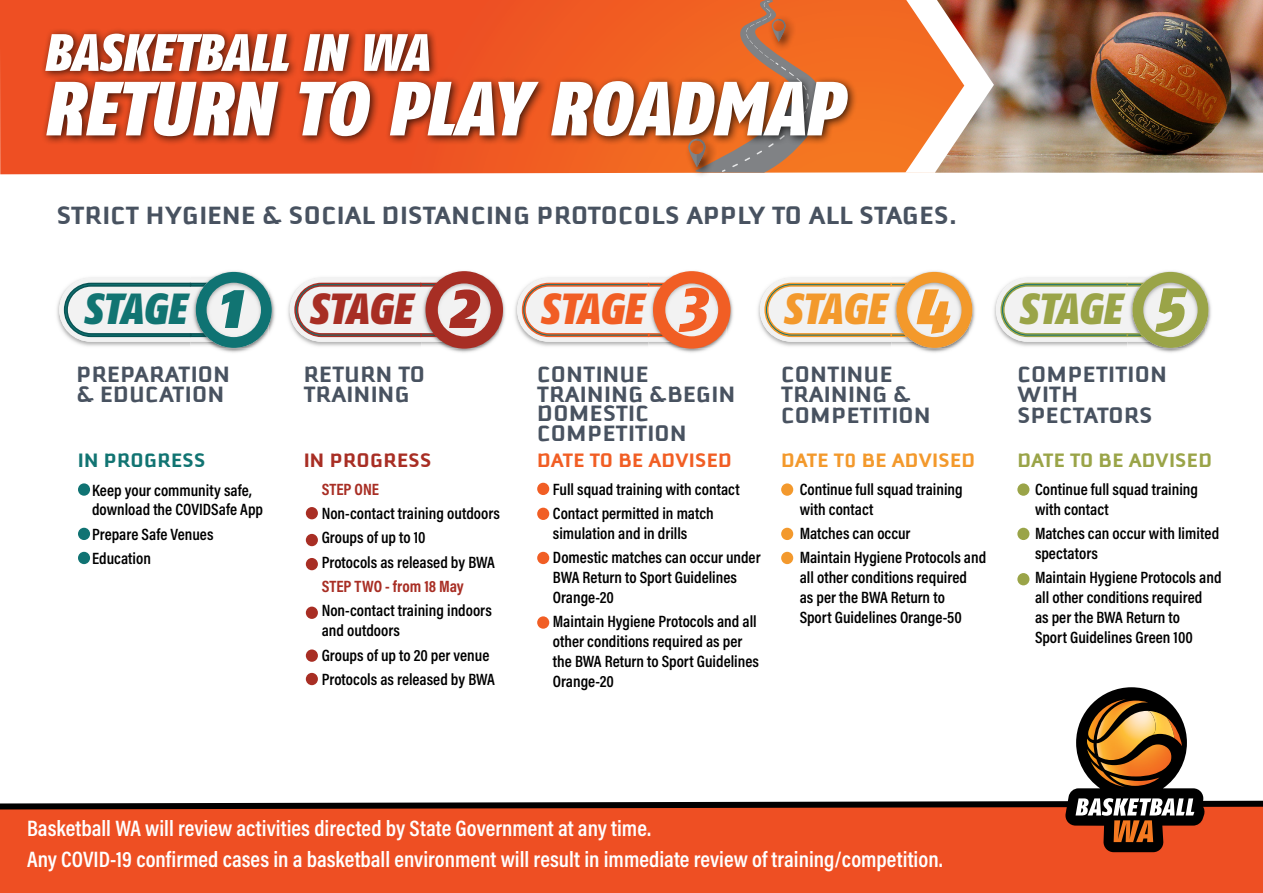
<style>
.page{position:relative;width:1263px;height:893px;background:#fff}
.page>*{position:absolute;margin:0;border:0;box-sizing:border-box;transform-origin:0 0}
.t1{font:italic 900 76.5px "Fago Co";color:#fff}
.t2{font:italic 900 52.5px "Fago Co";letter-spacing:-.005em;color:#fff}
.t3{font:italic 900 43.5px "Fago Co";color:#117472}
.t4{font:700 27px "Downtempo";letter-spacing:.05em;color:#485260}
.t5{font:700 24px/19.5px "Downtempo";letter-spacing:.05em;color:#485260}
.t6{font:600 22.5px/31.5px "Acumin Pro Cond";color:#fff}
.t7{font:700 21px "Downtempo";letter-spacing:.05em;color:#f15e24}
.t8{font:700 21px "Downtempo";letter-spacing:.05em;color:#f3992c}
.t9{font:700 21px "Downtempo";letter-spacing:.05em;color:#9aa448}
.t10{font:700 21px "Downtempo";letter-spacing:.05em;color:#117472}
.t11{font:700 21px "Downtempo";letter-spacing:.05em;color:#a82e24}
.t12{font:600 16.5px/19.8px "Acumin Pro Cond";color:#000}
.t13{font:700 16.5px "Acumin Pro Cond";color:#a82e24}
.s1{font-size:67.5px}
.s2{color:#a72e24}
.s3{font-size:67.5px;color:#a72e24}
.s4{color:#f15e24}
.s5{font-size:63px;color:#f15e24}
.s6{color:#f3992c}
.s7{font-size:63px;color:#f3992c}
.s8{color:#9aa448}
.s9{font-size:63px;color:#9aa448}
</style>
<div class="page">
<svg style="left:0;top:800px;width:1263px;height:93px;background:#df4e25"></svg>
<svg style="left:0;top:0;width:905px;height:174px;background:#ef5924"></svg>
<img style="left:57px;top:292px;width:6px;height:40px">
<img style="left:216px;top:271px;width:59px;height:82px">
<svg style="left:63px;top:272px;width:209px;height:76px"></svg>
<img style="left:288px;top:292px;width:6px;height:40px">
<svg style="left:294px;top:270px;width:210px;height:79px"></svg>
<img style="left:515px;top:292px;width:6px;height:40px">
<img style="left:676px;top:299px;width:57px;height:54px">
<svg style="left:521px;top:271px;width:210px;height:78px"></svg>
<img style="left:758px;top:292px;width:6px;height:40px">
<img style="left:917px;top:271px;width:58px;height:82px">
<svg style="left:764px;top:272px;width:208px;height:76px"></svg>
<img style="left:994px;top:292px;width:6px;height:40px">
<img style="left:1153px;top:271px;width:58px;height:82px">
<svg style="left:1000px;top:272px;width:208px;height:76px"></svg>
<div style="left:78px;top:483px;width:12px;height:13px;background:#107373;border-radius:50%"></div>
<div style="left:78px;top:552px;width:12px;height:12px;background:#107373;border-radius:50%"></div>
<div style="left:78px;top:528px;width:12px;height:12px;background:#107373;border-radius:50%"></div>
<div style="left:306px;top:507px;width:12px;height:12px;background:#a82e24;border-radius:50%"></div>
<div style="left:306px;top:558px;width:12px;height:12px;background:#a82e24;border-radius:50%"></div>
<div style="left:306px;top:534px;width:12px;height:12px;background:#a82e24;border-radius:50%"></div>
<div style="left:306px;top:607px;width:12px;height:12px;background:#a82e24;border-radius:50%"></div>
<div style="left:306px;top:673px;width:12px;height:12px;background:#a82e24;border-radius:50%"></div>
<div style="left:306px;top:649px;width:12px;height:13px;background:#a82e24;border-radius:50%"></div>
<div style="left:537px;top:483px;width:12px;height:12px;background:#f15e24;border-radius:50%"></div>
<div style="left:537px;top:508px;width:12px;height:12px;background:#f15e24;border-radius:50%"></div>
<div style="left:537px;top:552px;width:12px;height:12px;background:#f15e24;border-radius:50%"></div>
<div style="left:537px;top:616px;width:12px;height:13px;background:#f15e24;border-radius:50%"></div>
<div style="left:781px;top:483px;width:12px;height:13px;background:#f3992d;border-radius:50%"></div>
<div style="left:781px;top:528px;width:12px;height:12px;background:#f3992d;border-radius:50%"></div>
<div style="left:781px;top:552px;width:12px;height:12px;background:#f3992d;border-radius:50%"></div>
<div style="left:1017px;top:483px;width:12px;height:13px;background:#9aa448;border-radius:50%"></div>
<div style="left:1017px;top:528px;width:12px;height:12px;background:#9aa448;border-radius:50%"></div>
<div style="left:1017px;top:573px;width:12px;height:12px;background:#9aa448;border-radius:50%"></div>
<svg style="left:905px;top:0;width:30px;height:173px;fill:#f37121"></svg>
<img style="left:935px;top:0;width:328px;height:173px">
<div style="left:40px;top:28px;width:818px;height:118px;background:#000;opacity:.75"></div>
<div style="left:684px;top:135px;width:33px;height:44px;background:#000;opacity:.75"></div>
<svg style="left:688px;top:0;width:152px;height:173px;background:#b45e2f"></svg>
<svg style="left:1065px;top:687px;width:139px;height:165px"></svg>
<h2 class="t2" style="left:43px;top:21px;width:387px">BASKETBALL IN WA</h2>
<h1 class="t1" style="left:43px;top:62px;width:800px">RETURN TO PLAY ROADMAP</h1>
<h3 class="t4" style="left:57px;top:200px;width:901px">STRICT HYGIENE &amp; SOCIAL DISTANCING PROTOCOLS APPLY TO ALL STAGES.</h3>
<h3 class="t3" style="left:83px;top:282px;width:1103px">STAGE <span class="s1">1</span> <span class="s2">STAGE</span> <span class="s3">2</span> <span class="s4">STAGE</span> <span class="s5">3</span> <span class="s6">STAGE</span> <span class="s7">4</span> <span class="s8">STAGE</span> <span class="s9">5</span></h3>
<h3 class="t5" style="left:76px;top:365px;width:154px">PREPARATION &amp; EDUCATION</h3>
<h3 class="t5" style="left:304px;top:365px;width:122px">RETURN TO<br>TRAINING</h3>
<h3 class="t5" style="left:537px;top:365px;width:199px">CONTINUE<br>TRAINING &amp;BEGIN<br>DOMESTIC<br>COMPETITION</h3>
<h3 class="t5" style="left:781px;top:364px;width:150px;line-height:20.2px">CONTINUE<br>TRAINING &amp;<br>COMPETITION</h3>
<h3 class="t5" style="left:1017px;top:364px;width:150px;line-height:20.2px">COMPETITION<br>WITH<br>SPECTATORS</h3>
<p class="t10" style="left:78px;top:449px;width:129px">IN PROGRESS</p>
<p class="t11" style="left:304px;top:449px;width:129px">IN PROGRESS</p>
<p class="t7" style="left:537px;top:449px;width:196px">DATE TO BE ADVISED</p>
<p class="t8" style="left:781px;top:449px;width:195px">DATE T0 BE ADVISED</p>
<p class="t9" style="left:1017px;top:448px;width:196px">DATE TO BE ADVISED</p>
<p class="t12" style="left:92px;top:479px;width:173px">Keep your community safe, download the COVIDSafe App</p>
<p class="t12" style="left:92px;top:521px;width:123px;line-height:24.3px">Prepare Safe Venues<br>Education</p>
<p class="t12" style="left:800px;top:479px;width:165px">Continue full squad training with contact</p>
<p class="t12" style="left:800px;top:521px;width:188px;line-height:24.3px">Matches can occur<br>Maintain Hygiene Protocols and</p>
<p class="t12" style="left:800px;top:567px;width:169px">all other conditions required as per the BWA Return to<br>Sport Guidelines Orange-50</p>
<p class="t12" style="left:1035px;top:479px;width:165px">Continue full squad training with contact</p>
<p class="t12" style="left:1035px;top:523px;width:186px">Matches can occur with limited spectators</p>
<p class="t12" style="left:1035px;top:567px;width:188px">Maintain Hygiene Protocols and all other conditions required<br>as per the BWA Return to<br>Sport Guidelines Green 100</p>
<p class="t12" style="left:553px;top:477px;width:188px;line-height:24.3px">Full squad training with contact<br>Contact permitted in match</p>
<p class="t12" style="left:553px;top:521px;width:209px;line-height:24.3px">simulation and in drills<br>Domestic matches can occur under</p>
<p class="t12" style="left:553px;top:567px;width:186px">BWA Return to Sport Guidelines<br>Orange-20</p>
<p class="t12" style="left:553px;top:611px;width:208px">Maintain Hygiene Protocols and all other conditions required as per the BWA Return to Sport Guidelines<br>Orange-20</p>
<p class="t13" style="left:322px;top:478px;width:59px">STEP ONE</p>
<p class="t12" style="left:322px;top:501px;width:180px;line-height:24.3px">Non-contact training outdoors<br>Groups of up to 10<br>Protocols as released by BWA</p>
<p class="t13" style="left:322px;top:575px;width:144px">STEP TWO - from 18 May</p>
<p class="t12" style="left:322px;top:600px;width:172px">Non-contact training indoors and outdoors</p>
<p class="t12" style="left:322px;top:642px;width:175px;line-height:24.3px">Groups of up to 20 per venue<br>Protocols as released by BWA</p>
<h3 class="t6" style="left:27px;top:812px;width:917px">Basketball WA will review activities directed by State Government at any time.<br>Any COVID-19 confirmed cases in a basketball environment will result in immediate review of training/competition.</h3>
</div>
